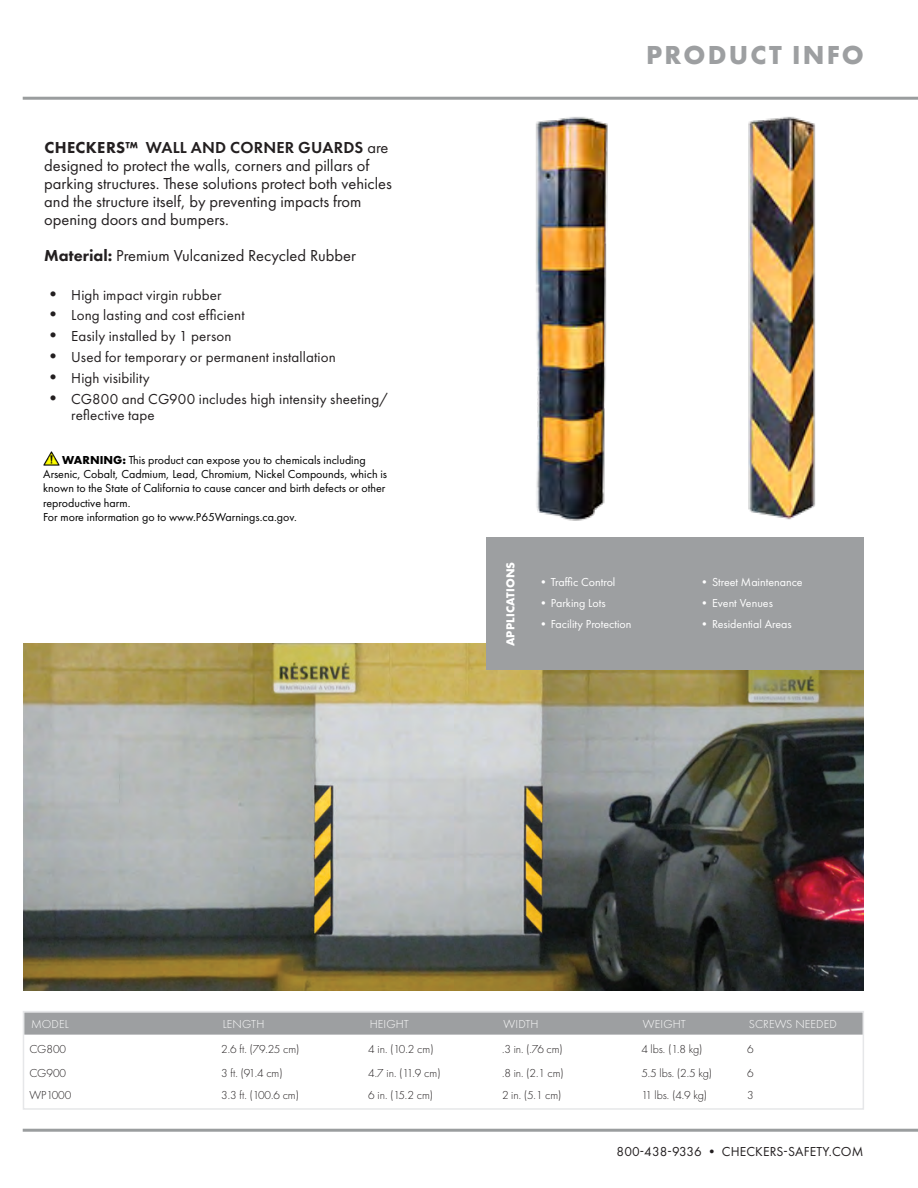
<style>
.page{position:relative;width:918px;height:1188px;background:#fff}
.page>*{position:absolute;margin:0;border:0;box-sizing:border-box;transform-origin:0 0}
.t1{font:700 27px "Futura New";letter-spacing:.08em;color:#9d9fa1}
.Paragraph_Style_2{font:16.5px/18px "Futura New";color:#231f20}
.t2{font:15px/16.5px "Futura New";letter-spacing:.005em;color:#231f20}
.t3{font:13.5px "Futura New";letter-spacing:.01em;color:#231f20}
.t4{font:12px/14.4px "Futura New";color:#000}
.t5{font:300 12px "Futura New";letter-spacing:-.005em;color:#231f20}
.t6{font:12px "Futura New";color:#fff}
.t7{font:300 12px "Futura New";letter-spacing:.01em;color:#fff}
.t8{font:700 12px "Futura New";letter-spacing:.01em;color:#fff}
.s1{font-weight:800}
.s2{font-family:"Futura New Demi"}
.s3{font-size:18px}
.s4{font-weight:700}
</style>
<div class="page">
<hr style="left:23px;top:97px;width:895px;height:3px;background:#9a9d9e">
<hr style="left:23px;top:1129px;width:895px;height:3px;background:#9a9d9e">
<div style="left:26px;top:1014px;width:835px;height:21px;background:#9d9fa1"></div>
<div style="left:23px;top:1011px;width:841px;height:99px;border:2px solid #e6e7e9"></div>
<img style="left:536px;top:117px;width:280px;height:404px">
<img style="left:23px;top:644px;width:840px;height:347px">
<div style="left:486px;top:538px;width:378px;height:132px;background:#9d9fa1"></div>
<img style="left:43px;top:452px;width:16px;height:14px">
<p class="Paragraph_Style_2" style="left:44px;top:138px;width:349px"><span class="s1">CHECKERS™</span> <span class="s2">WALL AND CORNER GUARDS</span> are designed to protect the walls, corners and pillars of parking structures. These solutions protect both vehicles and the structure itself, by preventing impacts from opening doors and bumpers.</p>
<p class="Paragraph_Style_2" style="left:44px;top:246px;width:313px"><span class="s1">Material:</span> Premium Vulcanized Recycled Rubber</p>
<p class="t2" style="left:44px;top:286px;width:179px"><span class="s3">•</span> High impact virgin rubber</p>
<p class="t2" style="left:44px;top:307px;width:202px"><span class="s3">•</span> Long lasting and cost efficient</p>
<p class="t2" style="left:44px;top:328px;width:189px"><span class="s3">•</span> Easily installed by 1 person</p>
<p class="t2" style="left:44px;top:349px;width:293px"><span class="s3">•</span> Used for temporary or permanent installation</p>
<p class="t2" style="left:44px;top:370px;width:107px"><span class="s3">•</span> High visibility</p>
<p class="t2" style="left:71px;top:390px;width:318px;text-indent:-27px"><span class="s3">•</span> CG800 and CG900 includes high intensity sheeting/ reflective tape</p>
<p class="t4" style="left:43px;top:452px;width:345px;text-indent:19px"><span class="s4">WARNING:</span> This product can expose you to chemicals including Arsenic, Cobalt, Cadmium, Lead, Chromium, Nickel Compounds, which is known to the State of California to cause cancer and birth defects or other reproductive harm.</p>
<p class="t4" style="left:43px;top:510px;width:255px">For more information go to www.P65Warnings.ca.gov.</p>
<p class="t1" style="left:646px;top:38px;width:219px">PRODUCT INFO</p>
<p class="t8" style="left:503px;top:646px;width:86px;rotate:-90deg">APPLICATIONS</p>
<p class="t6" style="left:537px;top:575px;width:80px">•Traffic Control</p>
<p class="t6" style="left:537px;top:596px;width:70px">•Parking Lots</p>
<p class="t6" style="left:537px;top:617px;width:96px">•Facility Protection</p>
<p class="t6" style="left:699px;top:575px;width:106px">•Street Maintenance</p>
<p class="t6" style="left:699px;top:596px;width:76px">•Event Venues</p>
<p class="t6" style="left:699px;top:617px;width:95px">•Residential Areas</p>
<p class="t7" style="left:31px;top:1017px;width:39px">MODEL</p>
<p class="t7" style="left:223px;top:1017px;width:43px">LENGTH</p>
<p class="t7" style="left:370px;top:1017px;width:41px">HEIGHT</p>
<p class="t7" style="left:504px;top:1017px;width:36px">WIDTH</p>
<p class="t7" style="left:643px;top:1017px;width:45px">WEIGHT</p>
<p class="t7" style="left:749px;top:1017px;width:90px">SCREWS NEEDED</p>
<p class="t5" style="left:30px;top:1042px;width:38px">CG800</p>
<p class="t5" style="left:221px;top:1042px;width:80px">2.6 ft. (79.25 cm)</p>
<p class="t5" style="left:368px;top:1042px;width:67px">4 in. (10.2 cm)</p>
<p class="t5" style="left:502px;top:1042px;width:62px">.3 in. (.76 cm)</p>
<p class="t5" style="left:641px;top:1042px;width:63px">4 lbs. (1.8 kg)</p>
<p class="t5" style="left:747px;top:1042px;width:8px">6</p>
<p class="t5" style="left:30px;top:1066px;width:38px">CG900</p>
<p class="t5" style="left:221px;top:1066px;width:63px">3 ft. (91.4 cm)</p>
<p class="t5" style="left:368px;top:1066px;width:74px">4.7 in. (11.9 cm)</p>
<p class="t5" style="left:502px;top:1066px;width:63px">.8 in. (2.1 cm)</p>
<p class="t5" style="left:641px;top:1066px;width:72px">5.5 lbs. (2.5 kg)</p>
<p class="t5" style="left:747px;top:1066px;width:8px">6</p>
<p class="t5" style="left:30px;top:1088px;width:43px">WP1000</p>
<p class="t5" style="left:221px;top:1088px;width:79px">3.3 ft. (100.6 cm)</p>
<p class="t5" style="left:368px;top:1088px;width:67px">6 in. (15.2 cm)</p>
<p class="t5" style="left:502px;top:1088px;width:61px">2 in. (5.1 cm)</p>
<p class="t5" style="left:641px;top:1088px;width:67px">11 lbs. (4.9 kg)</p>
<p class="t5" style="left:747px;top:1088px;width:8px">3</p>
<p class="t3" style="left:617px;top:1144px;width:248px">800-438-9336 • CHECKERS-SAFETY.COM</p>
</div>
